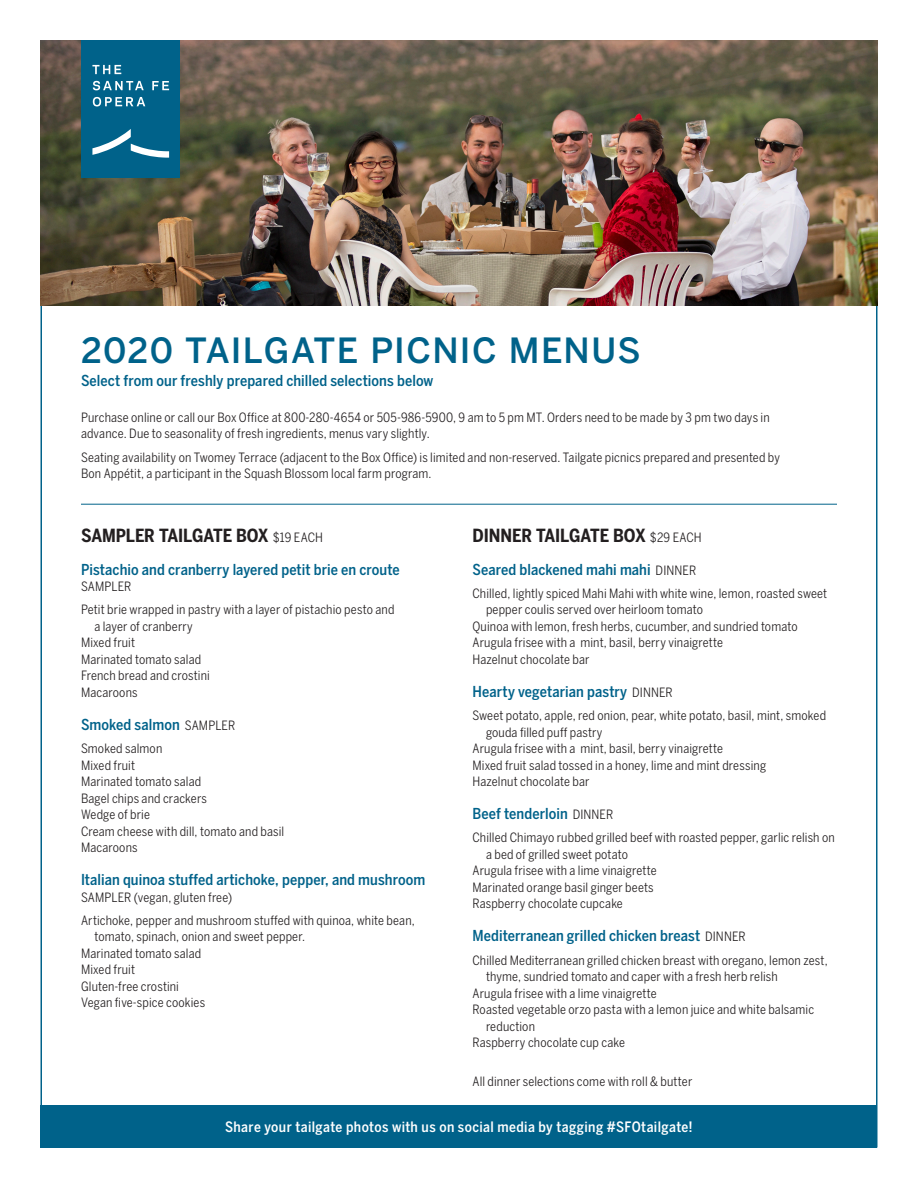
<style>
.page{position:relative;width:918px;height:1188px;background:#fff}
.page>*{position:absolute;margin:0;border:0;box-sizing:border-box;transform-origin:0 0}
.OPERA{font:500 34.5px "Benton Sans";letter-spacing:.035em;color:#00628a}
.BODY__food{font:700 18px "Benton Sans Condensed";letter-spacing:-.01em;color:#231f20}
.BODY__after{font:500 15px "Benton Sans Condensed";letter-spacing:.005em;color:#00628a}
.BODY__food-2{font:500 15px "Benton Sans Condensed";letter-spacing:.005em;color:#00628a}
.BODY{font:500 14.25px "Benton Sans Condensed";letter-spacing:.025em;color:#fff}
.BODY__food-3{font:12.75px/16.5px "Benton Sans Condensed";letter-spacing:.01em;color:#231f20}
.BODY__after-2{font:12.75px/16.5px "Benton Sans Condensed";letter-spacing:.01em;color:#231f20}
.s1{font-weight:400;font-size:12.75px}
.s2{font-weight:400;font-size:12.75px;color:#231f20}
</style>
<div class="page">
<div style="left:40px;top:1105px;width:838px;height:43px;background:#00628a"></div>
<img style="left:40px;top:40px;width:838px;height:266px">
<div style="left:82px;top:40px;width:98px;height:138px;background:#00628a"></div>
<svg style="left:93px;top:97px;width:52px;height:9px"></svg>
<svg style="left:93px;top:81px;width:76px;height:9px"></svg>
<svg style="left:92px;top:65px;width:29px;height:9px"></svg>
<svg style="left:92px;top:129px;width:77px;height:29px"></svg>
<hr style="left:81px;top:504px;width:756px;height:1px;background:#00628a">
<p class="OPERA" style="left:81px;top:329px;width:561px">2020 TAILGATE PICNIC MENUS</p>
<p class="BODY__after" style="left:81px;top:372px;width:354px">Select from our freshly prepared chilled selections below</p>
<p class="BODY__after-2" style="left:81px;top:409px;width:690px">Purchase online or call our Box Office at 800-280-4654 or 505-986-5900, 9 am to 5 pm MT. Orders need to be made by 3 pm two days in advance. Due to seasonality of fresh ingredients, menus vary slightly.</p>
<p class="BODY__after-2" style="left:81px;top:449px;width:701px">Seating availability on Twomey Terrace (adjacent to the Box Office) is limited and non-reserved. Tailgate picnics prepared and presented by<br>Bon Appétit, a participant in the Squash Blossom local farm program.</p>
<p class="BODY__food" style="left:81px;top:524px;width:244px">SAMPLER TAILGATE BOX <span class="s1">$19 EACH</span></p>
<p class="BODY__food-2" style="left:81px;top:560px;width:320px">Pistachio and cranberry layered petit brie en croute</p>
<p class="BODY__food-3" style="left:81px;top:578px;width:52px">SAMPLER</p>
<p class="BODY__food-3" style="left:94px;top:601px;width:301px;text-indent:-14px">Petit brie wrapped in pastry with a layer of pistachio pesto and a layer of cranberry</p>
<p class="BODY__food-3" style="left:81px;top:634px;width:56px">Mixed fruit</p>
<p class="BODY__food-3" style="left:81px;top:651px;width:122px">Marinated tomato salad</p>
<p class="BODY__food-3" style="left:81px;top:667px;width:130px">French bread and crostini</p>
<p class="BODY__food-3" style="left:81px;top:684px;width:58px">Macaroons</p>
<p class="BODY__after" style="left:81px;top:715px;width:156px">Smoked salmon <span class="s2">SAMPLER</span></p>
<p class="BODY__food-3" style="left:81px;top:740px;width:83px">Smoked salmon</p>
<p class="BODY__food-3" style="left:81px;top:757px;width:56px">Mixed fruit</p>
<p class="BODY__food-3" style="left:81px;top:773px;width:122px">Marinated tomato salad</p>
<p class="BODY__food-3" style="left:81px;top:790px;width:127px">Bagel chips and crackers</p>
<p class="BODY__food-3" style="left:81px;top:806px;width:70px">Wedge of brie</p>
<p class="BODY__food-3" style="left:81px;top:823px;width:205px">Cream cheese with dill, tomato and basil</p>
<p class="BODY__food-3" style="left:81px;top:839px;width:58px">Macaroons</p>
<p class="BODY__after" style="left:81px;top:870px;width:346px">Italian quinoa stuffed artichoke, pepper, and mushroom</p>
<p class="BODY__after-2" style="left:81px;top:889px;width:153px">SAMPLER (vegan, gluten free)</p>
<p class="BODY__food-3" style="left:94px;top:912px;width:322px;text-indent:-14px">Artichoke, pepper and mushroom stuffed with quinoa, white bean, tomato, spinach, onion and sweet pepper.</p>
<p class="BODY__food-3" style="left:81px;top:945px;width:122px">Marinated tomato salad</p>
<p class="BODY__food-3" style="left:81px;top:961px;width:56px">Mixed fruit</p>
<p class="BODY__food-3" style="left:81px;top:978px;width:100px">Gluten-free crostini</p>
<p class="BODY__food-3" style="left:81px;top:994px;width:126px">Vegan five-spice cookies</p>
<p class="BODY__food" style="left:472px;top:524px;width:231px">DINNER TAILGATE BOX <span class="s1">$29 EACH</span></p>
<p class="BODY__after" style="left:472px;top:560px;width:225px">Seared blackened mahi mahi <span class="s2">DINNER</span></p>
<p class="BODY__food-3" style="left:486px;top:585px;width:343px;text-indent:-14px">Chilled, lightly spiced Mahi Mahi with white wine, lemon, roasted sweet pepper coulis served over heirloom tomato</p>
<p class="BODY__food-3" style="left:472px;top:618px;width:327px">Quinoa with lemon, fresh herbs, cucumber, and sundried tomato</p>
<p class="BODY__food-3" style="left:472px;top:634px;width:252px">Arugula frisee with a mint, basil, berry vinaigrette</p>
<p class="BODY__food-3" style="left:472px;top:651px;width:118px">Hazelnut chocolate bar</p>
<p class="BODY__after" style="left:472px;top:682px;width:202px">Hearty vegetarian pastry <span class="s2">DINNER</span></p>
<p class="BODY__food-3" style="left:486px;top:707px;width:342px;text-indent:-14px">Sweet potato, apple, red onion, pear, white potato, basil, mint, smoked gouda filled puff pastry</p>
<p class="BODY__food-3" style="left:472px;top:740px;width:252px">Arugula frisee with a mint, basil, berry vinaigrette</p>
<p class="BODY__food-3" style="left:472px;top:757px;width:295px">Mixed fruit salad tossed in a honey, lime and mint dressing</p>
<p class="BODY__food-3" style="left:472px;top:773px;width:118px">Hazelnut chocolate bar</p>
<p class="BODY__after" style="left:472px;top:804px;width:142px">Beef tenderloin <span class="s2">DINNER</span></p>
<p class="BODY__food-3" style="left:486px;top:829px;width:350px;text-indent:-14px">Chilled Chimayo rubbed grilled beef with roasted pepper, garlic relish on a bed of grilled sweet potato</p>
<p class="BODY__food-3" style="left:472px;top:862px;width:186px">Arugula frisee with a lime vinaigrette</p>
<p class="BODY__food-3" style="left:472px;top:879px;width:183px">Marinated orange basil ginger beets</p>
<p class="BODY__food-3" style="left:472px;top:895px;width:152px">Raspberry chocolate cupcake</p>
<p class="BODY__after" style="left:472px;top:927px;width:275px">Mediterranean grilled chicken breast <span class="s2">DINNER</span></p>
<p class="BODY__food-3" style="left:486px;top:952px;width:343px;text-indent:-14px">Chilled Mediterranean grilled chicken breast with oregano, lemon zest, thyme, sundried tomato and caper with a fresh herb relish</p>
<p class="BODY__food-3" style="left:472px;top:985px;width:186px">Arugula frisee with a lime vinaigrette</p>
<p class="BODY__food-3" style="left:486px;top:1001px;width:330px;text-indent:-14px">Roasted vegetable orzo pasta with a lemon juice and white balsamic reduction</p>
<p class="BODY__food-3" style="left:472px;top:1034px;width:154px">Raspberry chocolate cup cake</p>
<p class="BODY__after-2" style="left:472px;top:1073px;width:221px">All dinner selections come with roll &amp; butter</p>
<p class="BODY" style="left:225px;top:1118px;width:469px">Share your tailgate photos with us on social media by tagging #SFOtailgate!</p>
</div>
